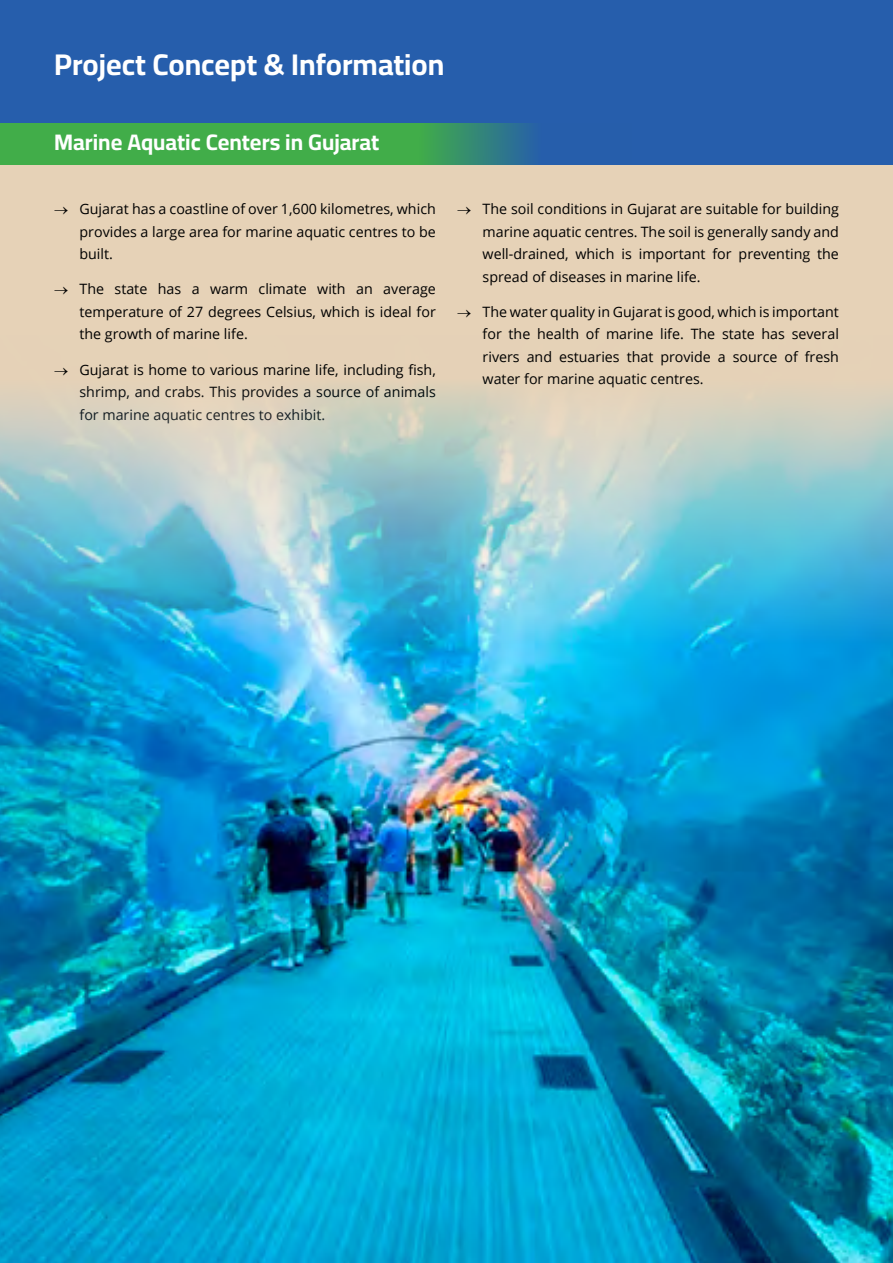
<style>
.page{position:relative;width:893px;height:1263px;background:#fff}
.page>*{position:absolute;margin:0;border:0;box-sizing:border-box;transform-origin:0 0}
.t1{font:30px "Cairo";color:#fff}
.t2{font:22.5px "Cairo";color:#fff}
.t3{font:14.25px/22.5px "Open Sans";color:#000;text-align:justify}
</style>
<div class="page">
<div style="left:0;top:1px;width:893px;height:823px;background:#e6d2b7"></div>
<img style="left:0;top:389px;width:892px;height:874px">
<div style="left:0;top:0;width:893px;height:165px;background:#265eac"></div>
<svg style="left:0;top:123px;width:531px;height:42px;background:#3ea552"></svg>
<hr style="left:892px;top:0;width:1px;height:1263px;background:#0081c6">
<img style="left:892px;top:4px;width:1px;height:1255px">
<h1 class="t1" style="left:54px;top:42px;width:392px">Project Concept &amp; Information</h1>
<h2 class="t2" style="left:54px;top:126px;width:327px">Marine Aquatic Centers in Gujarat</h2>
<p class="t3" style="left:80px;top:197px;width:358px;text-indent:-26px">→ Gujarat has a coastline of over 1,600 kilometres, which provides a large area for marine aquatic centres to be built.</p>
<p class="t3" style="left:80px;top:278px;width:358px;text-indent:-26px">→ The state has a warm climate with an average temperature of 27 degrees Celsius, which is ideal for the growth of marine life.</p>
<p class="t3" style="left:80px;top:358px;width:358px;text-indent:-26px">→ Gujarat is home to various marine life, including fish, shrimp, and crabs. This provides a source of animals for marine aquatic centres to exhibit.</p>
<p class="t3" style="left:483px;top:197px;width:358px;text-indent:-26px">→ The soil conditions in Gujarat are suitable for building marine aquatic centres. The soil is generally sandy and well-drained, which is important for preventing the spread of diseases in marine life.</p>
<p class="t3" style="left:483px;top:300px;width:358px;text-indent:-26px">→ The water quality in Gujarat is good, which is important for the health of marine life. The state has several rivers and estuaries that provide a source of fresh water for marine aquatic centres.</p>
</div>
